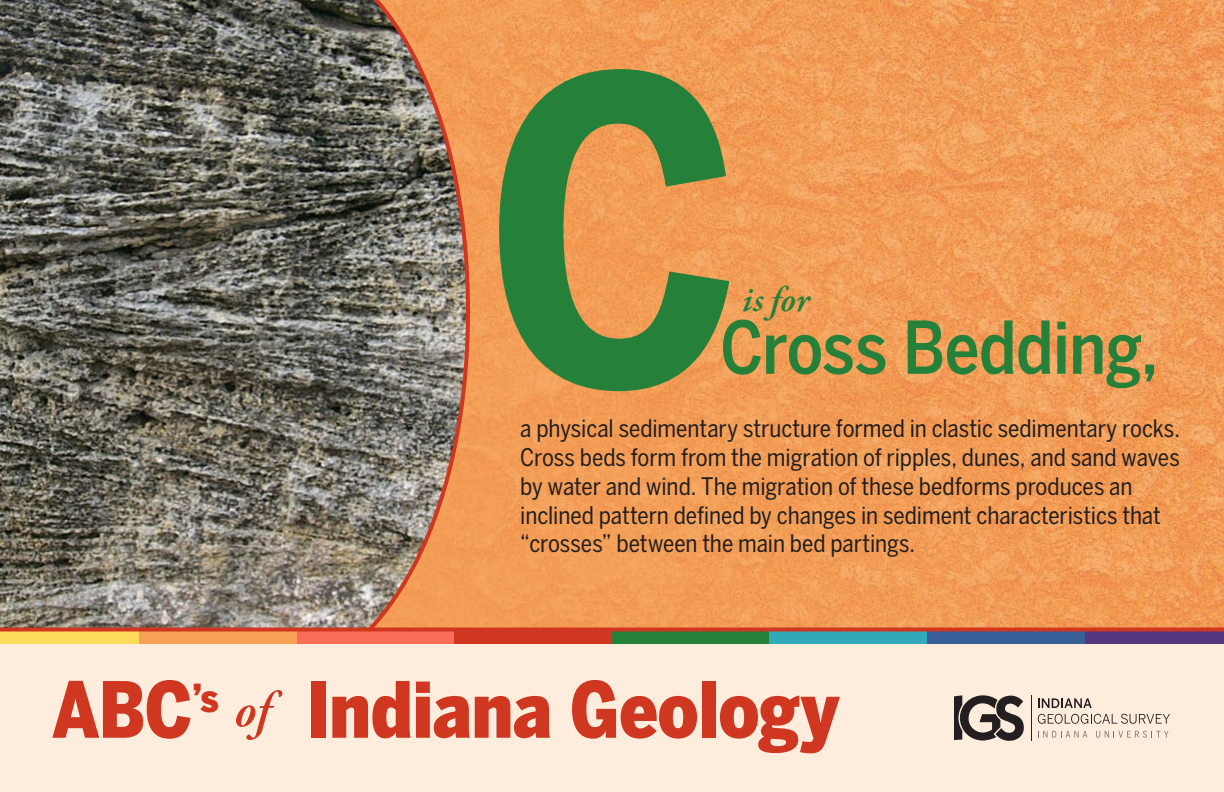
<style>
.page{position:relative;width:1224px;height:792px;background:#fff}
.page>*{position:absolute;margin:0;border:0;box-sizing:border-box;transform-origin:0 0}
.Blue_Big_letter{font:700 420px "Benton Sans Cond";color:#258039}
.ABC_s_of_Indiana_Geo{font:900 76.6px "Benton Sans Cond";letter-spacing:-.01em;color:#cf3721}
.Blue_word{font:500 72px "Benton Sans Cond";letter-spacing:-.01em;color:#258039}
.ABC_s_of_Indiana_Geo-2{font:italic 600 51.2px "Garamond Premr Pro";color:#cf3721}
.Blue_is_for{font:italic 600 36px "Garamond Premr Pro";color:#258039}
.Black_text{font:24px/28.8px "Benton Sans Cond";letter-spacing:-.005em;color:#231f20}
</style>
<div class="page">
<img style="left:472px;top:0;width:752px;height:628px">
<svg style="left:0;top:0;width:472px;height:628px;background:#776e60"></svg>
<div style="left:0;top:639px;width:1224px;height:153px;background:#feecdd"></div>
<svg style="left:1038px;top:698px;width:54px;height:10px"></svg>
<svg style="left:1038px;top:731px;width:49px;height:7px"></svg>
<svg style="left:1096px;top:731px;width:73px;height:7px"></svg>
<hr style="left:1031px;top:696px;width:1px;height:45px;background:#231f20">
<svg style="left:954px;top:695px;width:70px;height:46px"></svg>
<svg style="left:1038px;top:714px;width:132px;height:10px"></svg>
<div style="left:1084px;top:631px;width:140px;height:12px;background:#54357e"></div>
<div style="left:612px;top:631px;width:158px;height:12px;background:#258039"></div>
<div style="left:769px;top:631px;width:158px;height:12px;background:#31a9b8"></div>
<div style="left:297px;top:631px;width:158px;height:12px;background:#fa6e59"></div>
<div style="left:0;top:631px;width:140px;height:12px;background:#ffdb5c"></div>
<div style="left:927px;top:631px;width:158px;height:12px;background:#375e97"></div>
<div style="left:454px;top:631px;width:158px;height:12px;background:#cf3721"></div>
<div style="left:139px;top:631px;width:158px;height:12px;background:#f8a055"></div>
<svg style="left:0;top:628px;width:1224px;height:4px;background:#c73f29"></svg>
<p class="Blue_Big_letter" style="left:486px;top:-30px;width:256px">C</p>
<p class="Blue_is_for" style="left:743px;top:278px;width:69px">is for</p>
<p class="Blue_word" style="left:720px;top:303px;width:440px">Cross Bedding,</p>
<p class="Black_text" style="left:520px;top:414px;width:661px">a physical sedimentary structure formed in clastic sedimentary rocks.<br>Cross beds form from the migration of ripples, dunes, and sand waves by water and wind. The migration of these bedforms produces an inclined pattern defined by changes in sediment characteristics that “crosses” between the main bed partings.</p>
<p class="ABC_s_of_Indiana_Geo" style="left:52px;top:661px;width:168px">ABC<sup>’s</sup></p>
<p class="ABC_s_of_Indiana_Geo-2" style="left:235px;top:678px;width:38px">of</p>
<p class="ABC_s_of_Indiana_Geo" style="left:307px;top:661px;width:534px">Indiana Geology</p>
</div>
